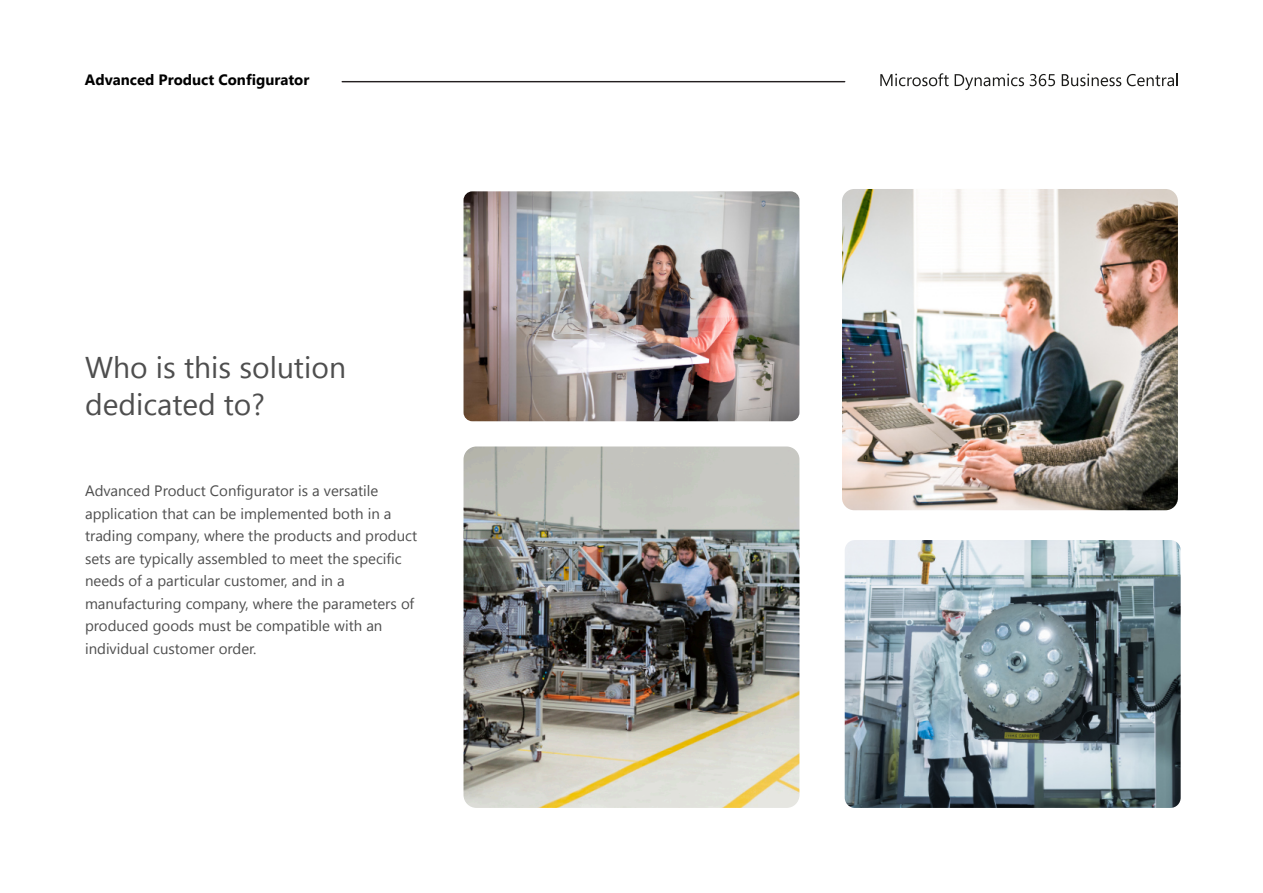
<style>
.page{position:relative;width:1263px;height:893px;background:#fff}
.page>*{position:absolute;margin:0;border:0;box-sizing:border-box;transform-origin:0 0}
.t1{font:30px/37.5px "Segoe UI";color:#4e4e4e}
.t2{font:15px/22.5px "Segoe UI";color:#4e4e4e}
.t3{font:700 15px "Segoe UI";color:#000}
</style>
<div class="page">
<svg style="left:880px;top:73px;width:69px;height:13px"></svg>
<svg style="left:955px;top:74px;width:69px;height:16px"></svg>
<svg style="left:1030px;top:74px;width:25px;height:12px"></svg>
<svg style="left:1062px;top:74px;width:59px;height:12px"></svg>
<svg style="left:1127px;top:73px;width:51px;height:13px"></svg>
<hr style="left:342px;top:81px;width:503px;height:1px;background:#231f20">
<img style="left:463px;top:191px;width:336px;height:230px;border-radius:9px">
<img style="left:845px;top:540px;width:336px;height:268px;border-radius:10px">
<img style="left:463px;top:446px;width:336px;height:362px;border-radius:13px">
<img style="left:842px;top:189px;width:336px;height:321px;border-radius:12px">
<p class="t3" style="left:85px;top:74px;width:226px">Advanced Product Configurator</p>
<h1 class="t1" style="left:85px;top:351px;width:262px">Who is this solution dedicated to?</h1>
<p class="t2" style="left:85px;top:481px;width:334px">Advanced Product Configurator is a versatile application that can be implemented both in a trading company, where the products and product sets are typically assembled to meet the specific needs of a particular customer, and in a manufacturing company, where the parameters of produced goods must be compatible with an individual customer order.</p>
</div>
